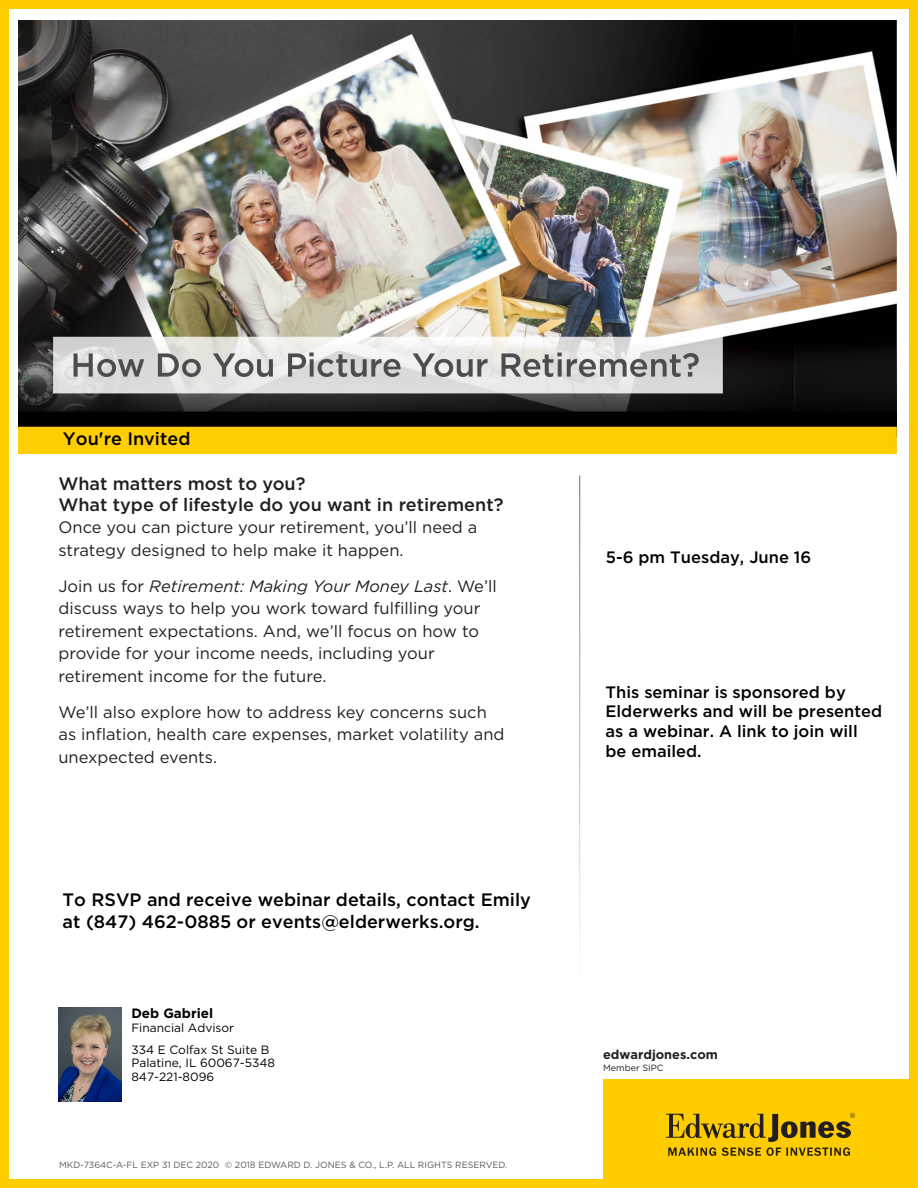
<style>
.page{position:relative;width:918px;height:1188px;background:#fff}
.page>*{position:absolute;margin:0;border:0;box-sizing:border-box;transform-origin:0 0}
.t1{font:500 18px/21.6px "Gotham";color:#000}
.Sub_Head{font:500 18px/21px "Gotham";color:#231f20}
.Body{font:16.5px/22.5px "Gotham";color:#231f20}
.t2{font:500 16.5px/19.8px "Gotham";color:#000}
.t3{font:700 13.5px "Gotham";color:#000}
.t4{font:700 12.75px "Gotham";color:#231f20}
.t5{font:12px/21.5px "Gotham";color:#000}
.JOB_NUMBER{font:9px "Gotham";color:#57585a}
.t6{font:9px "Gotham";color:#231f20}
.s1{font-style:italic}
</style>
<div class="page">
<div style="left:603px;top:1079px;width:315px;height:109px;background:#fc0"></div>
<svg style="left:666px;top:1113px;width:189px;height:43px"></svg>
<div style="left:0;top:0;width:918px;height:1188px;border:9px solid #fc0"></div>
<hr style="left:579px;top:475px;width:1px;height:512px;background:#6c6d70">
<img style="left:19px;top:21px;width:878px;height:432px">
<img style="left:58px;top:1007px;width:64px;height:94px">
<p class="t1" style="left:63px;top:429px;width:129px">You're Invited</p>
<p class="Sub_Head" style="left:58px;top:473px;width:446px">What matters most to you?<br>What type of lifestyle do you want in retirement?</p>
<p class="Body" style="left:58px;top:516px;width:420px">Once you can picture your retirement, you’ll need a strategy designed to help make it happen.</p>
<p class="Body" style="left:58px;top:574px;width:440px">Join us for <span class="s1">Retirement: Making Your Money Last</span>. We’ll discuss ways to help you work toward fulfilling your retirement expectations. And, we’ll focus on how to provide for your income needs, including your retirement income for the future.</p>
<p class="Body" style="left:58px;top:700px;width:448px">We’ll also explore how to address key concerns such as inflation, health care expenses, market volatility and unexpected events.</p>
<p class="t1" style="left:63px;top:890px;width:470px">To RSVP and receive webinar details, contact Emily at (847) 462-0885 or events@elderwerks.org.</p>
<p class="t3" style="left:131px;top:1007px;width:83px">Deb Gabriel</p>
<p class="t5" style="left:131px;top:1018px;width:140px">Financial Advisor<br>334 E Colfax St Suite B</p>
<p class="t5" style="left:131px;top:1057px;width:145px;line-height:13.5px">Palatine, IL 60067-5348<br>847-221-8096</p>
<p class="JOB_NUMBER" style="left:59px;top:1159px;width:450px">MKD-7364C-A-FL EXP 31 DEC 2020 © 2018 EDWARD D. JONES &amp; CO., L.P. ALL RIGHTS RESERVED.</p>
<p class="t2" style="left:606px;top:548px;width:207px">5-6 pm Tuesday, June 16</p>
<p class="t2" style="left:606px;top:683px;width:278px">This seminar is sponsored by<br>Elderwerks and will be presented as a webinar. A link to join will be emailed.</p>
<p class="t4" style="left:603px;top:1046px;width:116px">edwardjones.com</p>
<p class="t6" style="left:603px;top:1062px;width:62px">Member SIPC</p>
</div>
